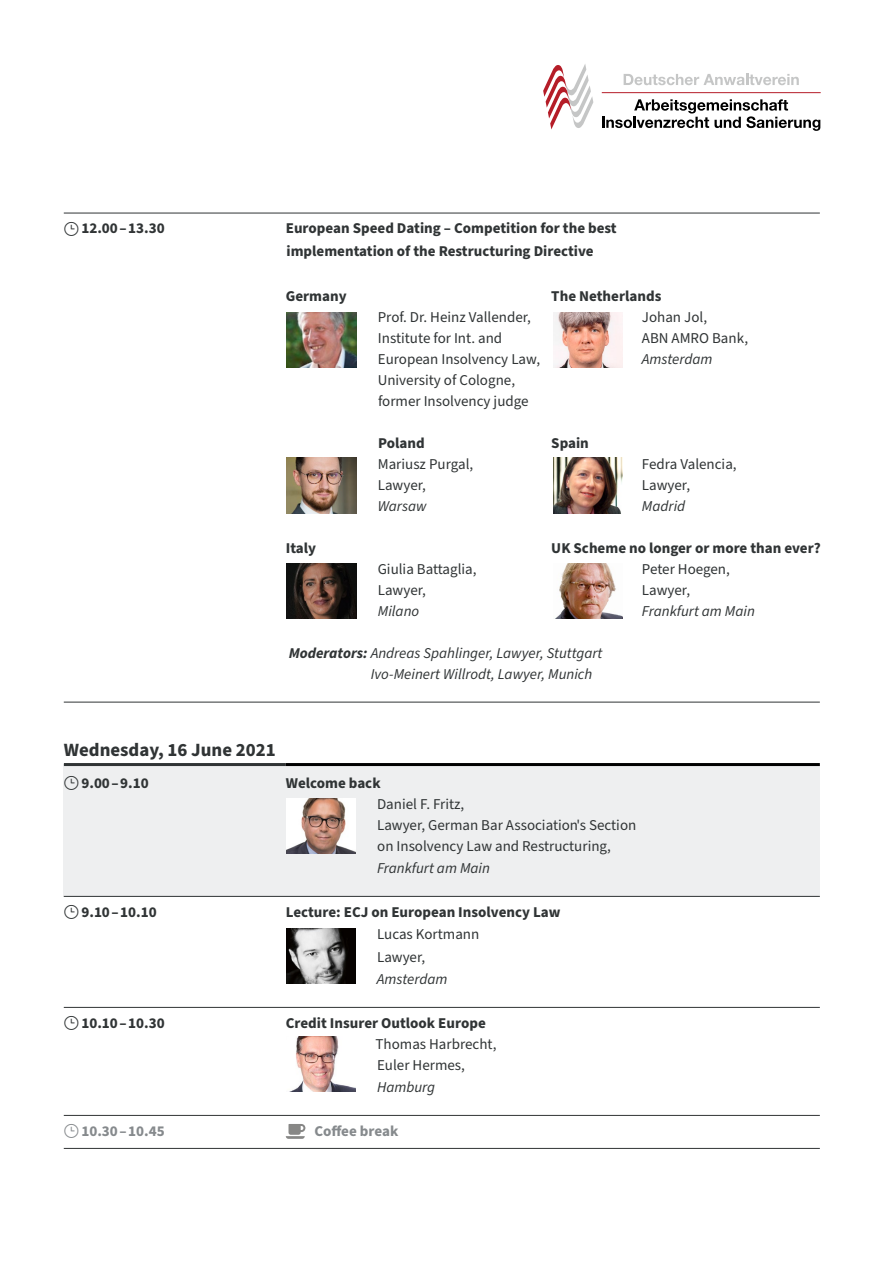
<style>
.page{position:relative;width:893px;height:1263px;background:#fff}
.page>*{position:absolute;margin:0;border:0;box-sizing:border-box;transform-origin:0 0}
.t1{font:700 18.75px "Source Sans Pro";color:#303435}
.t2{font:15px/21px "Source Sans Pro";color:#303435}
.t3{font:700 15px/22.5px "Source Sans Pro";color:#303435}
.t4{font:italic 15px/21px "Source Sans Pro";color:#303435}
.t5{font:700 15px "Source Sans Pro";color:#868a8d}
.s1{font-weight:700}
</style>
<div class="page">
<div style="left:64px;top:764px;width:756px;height:132px;background:#eeeff0"></div>
<img style="left:291px;top:1036px;width:65px;height:55px">
<hr style="left:64px;top:213px;width:756px;height:1px;background:#303435">
<hr style="left:64px;top:702px;width:756px;height:1px;background:#303435">
<hr style="left:64px;top:763px;width:222px;height:3px;background:#303435">
<hr style="left:286px;top:763px;width:534px;height:3px;background:#000">
<hr style="left:64px;top:896px;width:756px;height:1px;background:#303435">
<hr style="left:64px;top:1007px;width:756px;height:1px;background:#303435">
<hr style="left:64px;top:1115px;width:756px;height:1px;background:#303435">
<hr style="left:64px;top:1148px;width:756px;height:1px;background:#303435">
<svg style="left:286px;top:1124px;width:19px;height:15px"></svg>
<img style="left:553px;top:312px;width:70px;height:55px">
<img style="left:553px;top:458px;width:70px;height:55px">
<img style="left:555px;top:563px;width:68px;height:56px">
<img style="left:287px;top:458px;width:69px;height:55px">
<img style="left:287px;top:563px;width:69px;height:56px">
<img style="left:287px;top:312px;width:69px;height:55px">
<img style="left:286px;top:798px;width:70px;height:56px">
<img style="left:286px;top:928px;width:69px;height:55px">
<svg style="left:602px;top:99px;width:218px;height:32px"></svg>
<hr style="left:602px;top:92px;width:219px;height:1px;background:#b51d28">
<svg style="left:543px;top:64px;width:50px;height:66px"></svg>
<svg style="left:624px;top:74px;width:175px;height:11px"></svg>
<p class="t3" style="left:81px;top:218px;width:85px">12.00 – 13.30</p>
<p class="t3" style="left:286px;top:218px;width:332px">European Speed Dating – Competition for the best implementation of the Restructuring Directive</p>
<p class="t3" style="left:286px;top:285px;width:62px">Germany</p>
<p class="t3" style="left:551px;top:285px;width:112px">The Netherlands</p>
<p class="t2" style="left:378px;top:307px;width:164px">Prof. Dr. Heinz Vallender,<br>Institute for Int. and<br>European Insolvency Law,<br>University of Cologne, former Insolvency judge</p>
<p class="t3" style="left:378px;top:432px;width:48px">Poland</p>
<p class="t3" style="left:551px;top:432px;width:39px">Spain</p>
<p class="t2" style="left:378px;top:454px;width:97px">Mariusz Purgal,<br>Lawyer,</p>
<p class="t4" style="left:378px;top:496px;width:51px">Warsaw</p>
<p class="t3" style="left:286px;top:537px;width:32px">Italy</p>
<p class="t3" style="left:551px;top:537px;width:271px">UK Scheme no longer or more than ever?</p>
<p class="t2" style="left:378px;top:559px;width:100px">Giulia Battaglia,<br>Lawyer,</p>
<p class="t4" style="left:378px;top:601px;width:43px">Milano</p>
<p class="t4" style="left:371px;top:643px;width:233px;text-indent:-82px"><span class="s1">Moderators:</span> Andreas Spahlinger, Lawyer, Stuttgart<br>Ivo-Meinert Willrodt, Lawyer, Munich</p>
<p class="t2" style="left:642px;top:307px;width:108px">Johan Jol,<br>ABN AMRO Bank,</p>
<p class="t4" style="left:642px;top:349px;width:72px">Amsterdam</p>
<p class="t2" style="left:642px;top:454px;width:96px">Fedra Valencia,<br>Lawyer,</p>
<p class="t4" style="left:642px;top:496px;width:45px">Madrid</p>
<p class="t2" style="left:642px;top:559px;width:89px">Peter Hoegen,<br>Lawyer,</p>
<p class="t4" style="left:642px;top:601px;width:115px">Frankfurt am Main</p>
<p class="t1" style="left:64px;top:736px;width:213px">Wednesday, 16 June 2021</p>
<p class="t3" style="left:81px;top:772px;width:69px">9.00 – 9.10</p>
<p class="t3" style="left:286px;top:772px;width:96px">Welcome back</p>
<p class="t2" style="left:377px;top:794px;width:261px">Daniel F. Fritz,<br>Lawyer, German Bar Association's Section on Insolvency Law and Restructuring,</p>
<p class="t4" style="left:377px;top:858px;width:115px">Frankfurt am Main</p>
<p class="t3" style="left:81px;top:901px;width:77px">9.10 – 10.10</p>
<p class="t3" style="left:286px;top:901px;width:276px">Lecture: ECJ on European Insolvency Law</p>
<p class="t2" style="left:377px;top:923px;width:104px;line-height:22.5px">Lucas Kortmann<br>Lawyer,</p>
<p class="t4" style="left:377px;top:969px;width:72px">Amsterdam</p>
<p class="t3" style="left:81px;top:1012px;width:85px">10.10 – 10.30</p>
<p class="t3" style="left:286px;top:1012px;width:202px">Credit Insurer Outlook Europe</p>
<p class="t2" style="left:376px;top:1034px;width:122px">Thomas Harbrecht,<br>Euler Hermes,</p>
<p class="t4" style="left:377px;top:1077px;width:60px">Hamburg</p>
<p class="t5" style="left:81px;top:1121px;width:85px">10.30 – 10.45</p>
<p class="t5" style="left:314px;top:1121px;width:85px">Coffee break</p>
</div>
